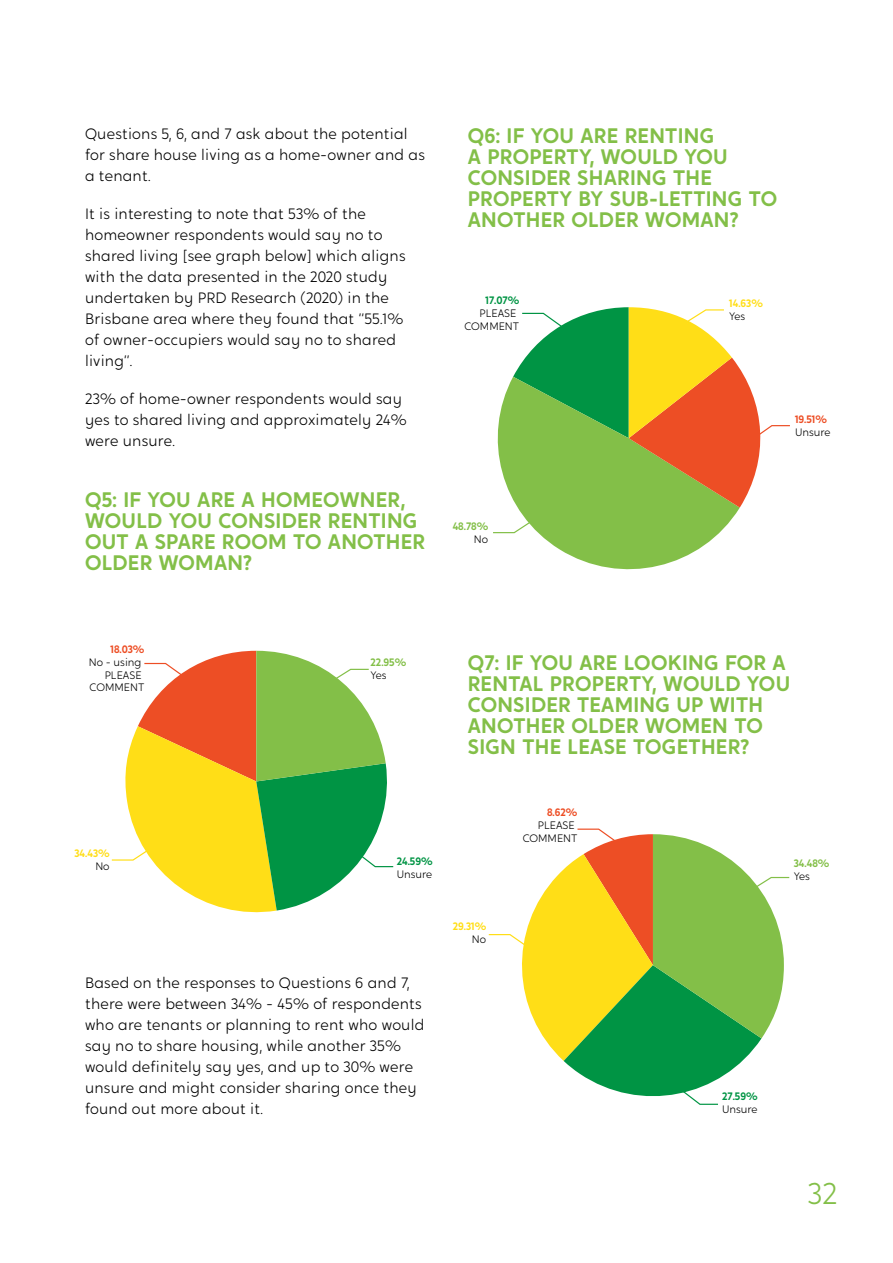
<style>
.page{position:relative;width:893px;height:1263px;background:#fff}
.page>*{position:absolute;margin:0;border:0;box-sizing:border-box;transform-origin:0 0}
.t1{font:300 30px "Crossten";color:#83bf48}
.t2{font:600 21px/21px "Crossten";letter-spacing:.015em;color:#83bf48}
.t3{font:300 15px/21px "Crossten";letter-spacing:.015em;color:#000}
.t4{font:14.4px "Myriad Pro";color:#000}
.t5{font:300 10.8px/12.9px "Crossten";color:#000;text-align:right}
.t6{font:600 10.8px "Crossten";color:#83bf48}
.t7{font:600 10.8px "Crossten";color:#009444}
.t8{font:600 10.8px "Crossten";color:#ffde17}
.t9{font:600 10.8px "Crossten";color:#ed4e25}
</style>
<div class="page">
<svg style="left:111px;top:651px;width:283px;height:262px"></svg>
<svg style="left:488px;top:828px;width:302px;height:277px"></svg>
<svg style="left:539px;top:534px;width:179px;height:36px;fill:#83bf48"></svg>
<svg style="left:493px;top:307px;width:297px;height:227px"></svg>
<p class="t4" style="left:145px;top:119px;width:19px">Q6</p>
<p class="t3" style="left:85px;top:123px;width:341px">Questions 5, 6, and 7 ask about the potential for share house living as a home-owner and as a tenant.</p>
<p class="t3" style="left:85px;top:203px;width:322px">It is interesting to note that 53% of the homeowner respondents would say no to shared living [see graph below] which aligns with the data presented in the 2020 study undertaken by PRD Research (2020) in the Brisbane area where they found that “55.1% of owner-occupiers would say no to shared living”.</p>
<p class="t3" style="left:85px;top:388px;width:323px">23% of home-owner respondents would say yes to shared living and approximately 24% were unsure.</p>
<h2 class="t2" style="left:85px;top:489px;width:342px">Q5: IF YOU ARE A HOMEOWNER,<br>WOULD YOU CONSIDER RENTING<br>OUT A SPARE ROOM TO ANOTHER<br>OLDER WOMAN?</h2>
<h2 class="t2" style="left:468px;top:125px;width:311px">Q6: IF YOU ARE RENTING<br>A PROPERTY, WOULD YOU<br>CONSIDER SHARING THE<br>PROPERTY BY SUB-LETTING TO<br>ANOTHER OLDER WOMAN?</h2>
<p class="t7" style="left:486px;top:293px;width:35px">17.07%</p>
<p class="t5" style="left:464px;top:306px;width:56px">PLEASE<br>COMMENT</p>
<p class="t8" style="left:729px;top:296px;width:35px">14.63%</p>
<p class="t5" style="left:729px;top:309px;width:18px">Yes</p>
<p class="t6" style="left:453px;top:519px;width:37px">48.78%</p>
<p class="t5" style="left:474px;top:532px;width:16px">No</p>
<p class="t9" style="left:795px;top:413px;width:33px">19.51%</p>
<p class="t5" style="left:795px;top:426px;width:37px">Unsure</p>
<p class="t9" style="left:111px;top:642px;width:35px">18.03%</p>
<p class="t5" style="left:89px;top:655px;width:57px">No - using<br>PLEASE<br>COMMENT</p>
<p class="t6" style="left:371px;top:655px;width:37px">22.95%</p>
<p class="t5" style="left:371px;top:668px;width:18px">Yes</p>
<h2 class="t2" style="left:468px;top:652px;width:324px">Q7: IF YOU ARE LOOKING FOR A<br>RENTAL PROPERTY, WOULD YOU<br>CONSIDER TEAMING UP WITH<br>ANOTHER OLDER WOMEN TO<br>SIGN THE LEASE TOGETHER?</h2>
<p class="t8" style="left:74px;top:846px;width:37px">34.43%</p>
<p class="t5" style="left:95px;top:860px;width:16px">No</p>
<p class="t7" style="left:397px;top:854px;width:37px">24.59%</p>
<p class="t5" style="left:397px;top:867px;width:37px">Unsure</p>
<p class="t3" style="left:85px;top:972px;width:341px">Based on the responses to Questions 6 and 7, there were between 34% - 45% of respondents who are tenants or planning to rent who would say no to share housing, while another 35% would definitely say yes, and up to 30% were unsure and might consider sharing once they found out more about it.</p>
<p class="t8" style="left:453px;top:919px;width:35px">29.31%</p>
<p class="t5" style="left:472px;top:933px;width:16px">No</p>
<p class="t9" style="left:547px;top:805px;width:32px">8.62%</p>
<p class="t5" style="left:523px;top:818px;width:56px">PLEASE<br>COMMENT</p>
<p class="t6" style="left:794px;top:856px;width:37px">34.48%</p>
<p class="t5" style="left:794px;top:870px;width:18px">Yes</p>
<p class="t7" style="left:722px;top:1089px;width:37px">27.59%</p>
<p class="t5" style="left:722px;top:1102px;width:37px">Unsure</p>
<h1 class="t1" style="left:808px;top:1175px;width:31px">32</h1>
</div>
